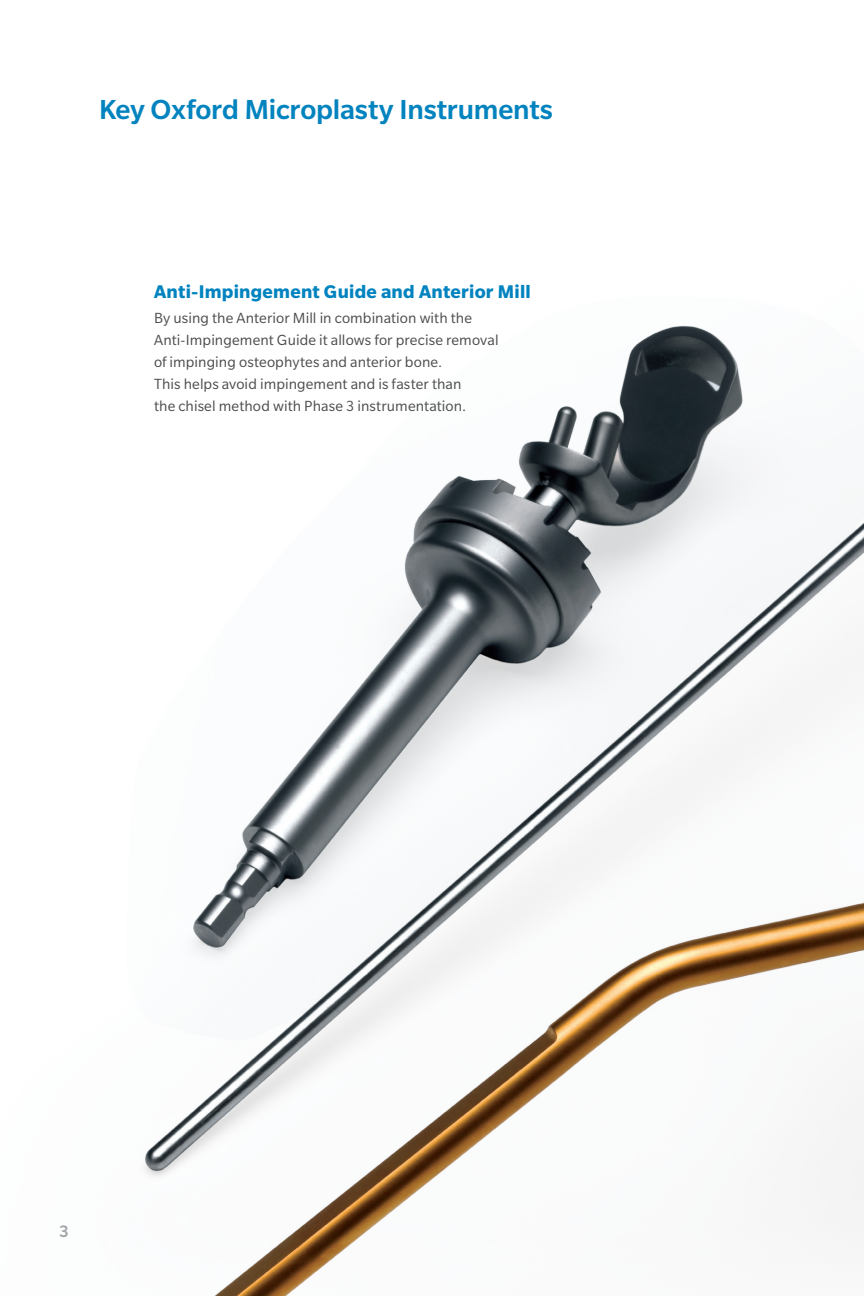
<style>
.page{position:relative;width:864px;height:1296px;background:#fff}
.page>*{position:absolute;margin:0;border:0;box-sizing:border-box;transform-origin:0 0}
.t1{font:500 30px "Slate Pro";letter-spacing:-.005em;color:#0083bf}
.t2{font:700 20px "Slate Pro";letter-spacing:.015em;color:#0083bf}
.t3{font:500 18px "Slate Pro";color:#a3a4a8}
.t4{font:16px/22px "Slate Pro";letter-spacing:.005em;color:#4b4c4d}
</style>
<div class="page">
<img style="left:144px;top:325px;width:720px;height:971px">
<p class="t1" style="left:99px;top:93px;width:455px">Key Oxford Microplasty Instruments</p>
<p class="t2" style="left:154px;top:281px;width:378px">Anti-Impingement Guide and Anterior Mill</p>
<p class="t4" style="left:154px;top:307px;width:346px">By using the Anterior Mill in combination with the Anti-Impingement Guide it allows for precise removal of impinging osteophytes and anterior bone.<br>This helps avoid impingement and is faster than<br>the chisel method with Phase 3 instrumentation.</p>
<p class="t3" style="left:59px;top:1222px;width:11px">3</p>
</div>
